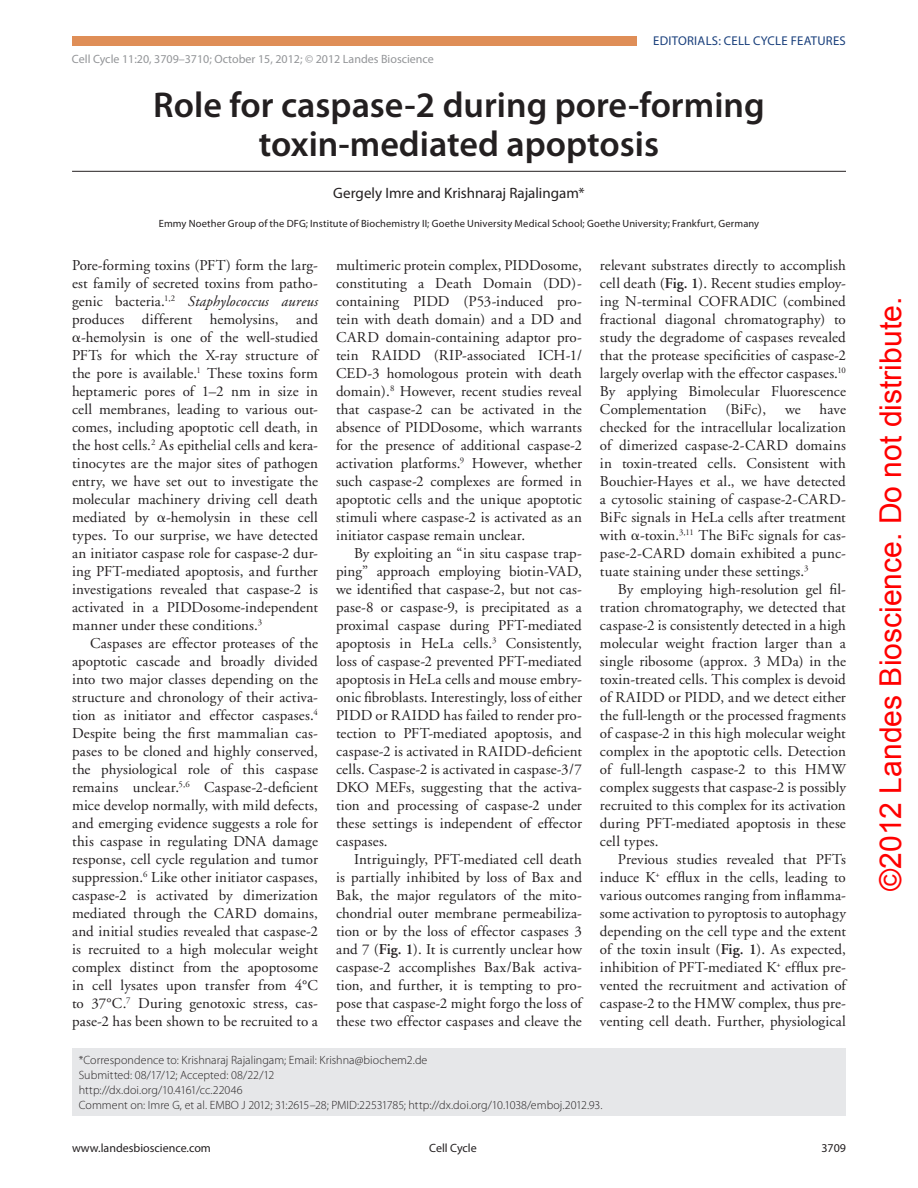
<style>
.page{position:relative;width:918px;height:1188px;background:#fff}
.page>*{position:absolute;margin:0;border:0;box-sizing:border-box;transform-origin:0 0}
.t1{font:600 36px/39px "Myriad Pro";color:#231f20;text-align:center}
.t2{font:30.15px "Arial";color:#f00}
.t3{font:15px/18px "Adobe Garamond";letter-spacing:.005em;color:#231f20;text-align:justify}
.t4{font:15px "Myriad Pro";color:#231f20}
.t5{font:12.75px "Myriad Pro";letter-spacing:.02em;color:#193f7c}
.t6{font:300 12px/15px "Myriad Pro";color:#231f20}
.t7{font:12px "Myriad Pro";color:#939598}
.t8{font:12px "Myriad Pro";color:#231f20}
.t9{font:10.5px "Myriad Pro";letter-spacing:.015em;color:#231f20}
.s1{font-style:italic}
.s2{font-family:"Universal Std Greekw Math Pi"}
.s3{font-weight:600}
</style>
<div class="page">
<div style="left:72px;top:36px;width:564px;height:10px;background:#df8e57"></div>
<hr style="left:72px;top:171px;width:774px;height:1px;background:#231f20">
<div style="left:72px;top:1048px;width:774px;height:68px;background:#e6e7e9"></div>
<p class="t7" style="left:72px;top:52px;width:363px">Cell Cycle 11:20, 3709–3710; October 15, 2012; © 2012 Landes Bioscience</p>
<p class="t5" style="left:653px;top:32px;width:122px">Editorials: Cell Cycle</p>
<p class="t5" style="left:791px;top:32px;width:57px">Features</p>
<h1 class="t1" style="left:153px;top:85px;width:613px">Role for caspase-2 during pore-forming toxin-mediated apoptosis</h1>
<p class="t4" style="left:333px;top:184px;width:253px">Gergely Imre and Krishnaraj Rajalingam*</p>
<p class="t9" style="left:159px;top:217px;width:602px">Emmy Noether Group of the DFG; Institute of Biochemistry II; Goethe University Medical School; Goethe University; Frankfurt, Germany</p>
<p class="t3" style="left:72px;top:257px;width:248px">Pore-forming toxins (PFT) form the larg&shy;est family of secreted toxins from patho&shy;genic bacteria.<sup>1,2</sup> <span class="s1">Staphylococcus aureus </span>produces different hemolysins, and <span class="s2">α</span>-hemolysin is one of the well-studied PFTs for which the X-ray structure of the pore is available.<sup>1</sup> These toxins form heptameric pores of 1–2 nm in size in cell membranes, leading to various out&shy;comes, including apoptotic cell death, in the host cells.<sup>2</sup> As epithelial cells and kera&shy;tinocytes are the major sites of pathogen entry, we have set out to investigate the molecular machinery driving cell death mediated by <span class="s2">α</span>-hemolysin in these cell types. To our surprise, we have detected an initiator caspase role for caspase-2 dur&shy;ing PFT-mediated apoptosis, and further investigations revealed that caspase-2 is activated in a PIDDosome-independent manner under these conditions.<sup>3</sup></p>
<p class="t3" style="left:72px;top:635px;width:248px;text-indent:18px">Caspases are effector proteases of the apoptotic cascade and broadly divided into two major classes depending on the structure and chronology of their activa&shy;tion as initiator and effector caspases.<sup>4<br></sup>Despite being the first mammalian cas&shy;pases to be cloned and highly conserved, the physiological role of this caspase remains unclear.<sup>5,6</sup> Caspase-2-deficient mice develop normally, with mild defects, and emerging evidence suggests a role for this caspase in regulating DNA damage response, cell cycle regulation and tumor suppression.<sup>6</sup> Like other initiator caspases, caspase-2 is activated by dimerization mediated through the CARD domains, and initial studies revealed that caspase-2 is recruited to a high molecular weight complex distinct from the apoptosome in cell lysates upon transfer from 4°C to 37°C.<sup>7</sup> During genotoxic stress, cas&shy;pase-2 has been shown to be recruited to a</p>
<p class="t3" style="left:336px;top:257px;width:248px">multimeric protein complex, PIDDosome, constituting a Death Domain (DD)- containing PIDD (P53-induced pro&shy;tein with death domain) and a DD and CARD domain-containing adaptor pro&shy;tein RAIDD (RIP-associated ICH-1/ CED-3 homologous protein with death domain).<sup>8</sup> However, recent studies reveal that caspase-2 can be activated in the absence of PIDDosome, which warrants for the presence of additional caspase-2 activation platforms.<sup>9</sup> However, whether such caspase-2 complexes are formed in apoptotic cells and the unique apoptotic stimuli where caspase-2 is activated as an initiator caspase remain unclear.</p>
<p class="t3" style="left:336px;top:545px;width:247px;text-indent:18px">By exploiting an “in situ caspase trap&shy;ping” approach employing biotin-VAD, we identified that caspase-2, but not cas&shy;pase-8 or caspase-9, is precipitated as a proximal caspase during PFT-mediated apoptosis in HeLa cells.<sup>3</sup> Consistently, loss of caspase-2 prevented PFT-mediated apoptosis in HeLa cells and mouse embry&shy;onic fibroblasts. Interestingly, loss of either PIDD or RAIDD has failed to render pro&shy;tection to PFT-mediated apoptosis, and caspase-2 is activated in RAIDD-deficient cells. Caspase-2 is activated in caspase-3/7<br>DKO MEFs, suggesting that the activa&shy;tion and processing of caspase-2 under these settings is independent of effector caspases.</p>
<p class="t3" style="left:336px;top:851px;width:248px;text-indent:18px">Intriguingly, PFT-mediated cell death is partially inhibited by loss of Bax and Bak, the major regulators of the mito&shy;chondrial outer membrane permeabiliza&shy;tion or by the loss of effector caspases 3 and 7 (<span class="s3">Fig. 1</span>). It is currently unclear how caspase-2 accomplishes Bax/Bak activa&shy;tion, and further, it is tempting to pro&shy;pose that caspase-2 might forgo the loss of these two effector caspases and cleave the</p>
<p class="t3" style="left:600px;top:257px;width:248px">relevant substrates directly to accomplish cell death (<span class="s3">Fig. 1</span>). Recent studies employ&shy;ing N-terminal COFRADIC (combined fractional diagonal chromatography) to study the degradome of caspases revealed that the protease specificities of caspase-2 largely overlap with the effector caspases.<sup>10<br></sup>By applying Bimolecular Fluorescence Complementation</p>
<p class="t3" style="left:600px;top:401px;width:247px;text-indent:220px">have checked for the intracellular localization of dimerized caspase-2-CARD domains in toxin-treated cells. Consistent with Bouchier-Hayes et al., we have detected a cytosolic staining of caspase-2-CARD-BiFc signals in HeLa cells after treatment with <span class="s2">α</span>-toxin.<sup>3,11</sup> The BiFc signals for cas&shy;pase-2-CARD domain exhibited a punc&shy;tuate staining under these settings.<sup>3</sup></p>
<p class="t3" style="left:600px;top:581px;width:248px;text-indent:18px">By employing high-resolution gel fil&shy;tration chromatography, we detected that caspase-2 is consistently detected in a high molecular weight fraction larger than a single ribosome (approx. 3 MDa) in the toxin-treated cells. This complex is devoid of RAIDD or PIDD, and we detect either the full-length or the processed fragments of caspase-2 in this high molecular weight complex in the apoptotic cells. Detection of full-length caspase-2 to this HMW complex suggests that caspase-2 is possibly recruited to this complex for its activation during PFT-mediated apoptosis in these cell types.</p>
<p class="t3" style="left:600px;top:851px;width:247px;text-indent:18px">Previous studies revealed that PFTs induce K<sup>+</sup> efflux in the cells, leading to various outcomes ranging from inflamma&shy;some activation to pyroptosis to autophagy depending on the cell type and the extent of the toxin insult (<span class="s3">Fig. 1</span>). As expected, inhibition of PFT-mediated K<sup>+</sup> efflux pre&shy;vented the recruitment and activation of caspase-2 to the HMW complex, thus pre&shy;venting cell death. Further, physiological</p>
<p class="t3" style="left:725px;top:401px;width:42px">(BiFc),</p>
<p class="t3" style="left:785px;top:401px;width:17px">we</p>
<p class="t6" style="left:79px;top:1053px;width:525px">*Correspondence to: Krishnaraj Rajalingam; Email: Krishna@biochem2.de<br>Submitted: 08/17/12; Accepted: 08/22/12<br>http://dx.doi.org/10.4161/cc.22046<br>Comment on: Imre G, et al. EMBO J 2012; 31:2615–28; PMID:22531785; http://dx.doi.org/10.1038/emboj.2012.93.</p>
<p class="t8" style="left:72px;top:1141px;width:140px">www.landesbioscience.com</p>
<p class="t8" style="left:429px;top:1141px;width:49px">Cell Cycle</p>
<p class="t8" style="left:821px;top:1141px;width:26px">3709</p>
<h2 class="t2" style="left:871px;top:891px;width:595px;rotate:-90deg">©2012 Landes Bioscience. Do not distribute.</h2>
</div>
